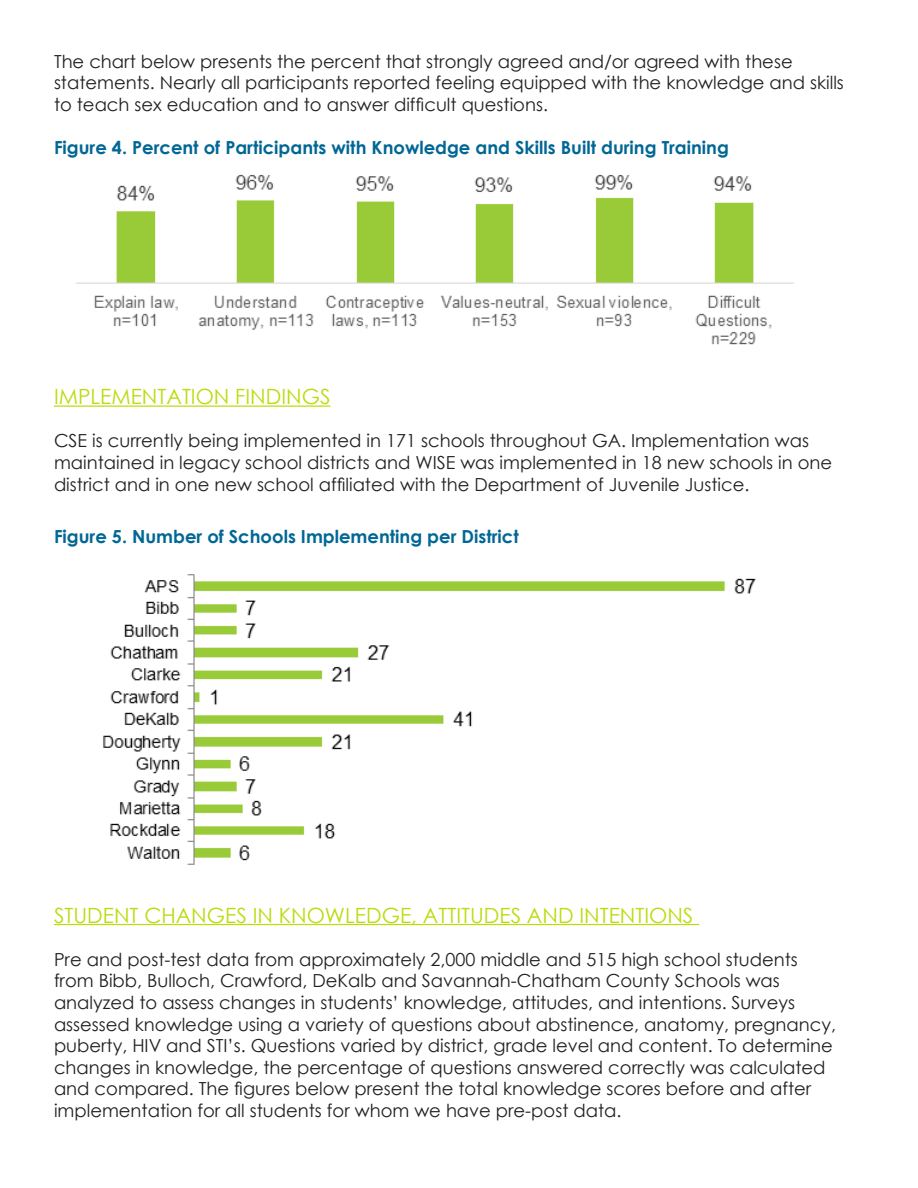
<style>
.page{position:relative;width:918px;height:1188px;background:#fff}
.page>*{position:absolute;margin:0;border:0;box-sizing:border-box;transform-origin:0 0}
.t1{font:21px "Century Gothic";color:#bbdb0c}
.t2{font:18px/21.6px "Century Gothic";color:#231f20}
.t3{font:700 18px "Century Gothic";color:#006795}
</style>
<div class="page">
<hr style="left:54px;top:406px;width:276px;height:1px;background:#bbdb0c">
<hr style="left:54px;top:924px;width:645px;height:1px;background:#bbdb0c">
<img style="left:76px;top:174px;width:718px;height:171px">
<img style="left:103px;top:574px;width:653px;height:291px">
<p class="t2" style="left:54px;top:50px;width:791px">The chart below presents the percent that strongly agreed and/or agreed with these statements. Nearly all participants reported feeling equipped with the knowledge and skills to teach sex education and to answer difficult questions.</p>
<p class="t3" style="left:54px;top:134px;width:676px">Figure 4. Percent of Participants with Knowledge and Skills Built during Training</p>
<p class="t1" style="left:54px;top:382px;width:278px">IMPLEMENTATION FINDINGS</p>
<p class="t2" style="left:54px;top:430px;width:780px">CSE is currently being implemented in 171 schools throughout GA. Implementation was maintained in legacy school districts and WISE was implemented in 18 new schools in one district and in one new school affiliated with the Department of Juvenile Justice.</p>
<p class="t3" style="left:54px;top:523px;width:466px">Figure 5. Number of Schools Implementing per District</p>
<p class="t1" style="left:54px;top:900px;width:641px">STUDENT CHANGES IN KNOWLEDGE, ATTITUDES AND INTENTIONS</p>
<p class="t2" style="left:54px;top:948px;width:784px">Pre and post-test data from approximately 2,000 middle and 515 high school students from Bibb, Bulloch, Crawford, DeKalb and Savannah-Chatham County Schools was analyzed to assess changes in students’ knowledge, attitudes, and intentions. Surveys assessed knowledge using a variety of questions about abstinence, anatomy, pregnancy, puberty, HIV and STI’s. Questions varied by district, grade level and content. To determine changes in knowledge, the percentage of questions answered correctly was calculated and compared. The figures below present the total knowledge scores before and after implementation for all students for whom we have pre-post data.</p>
</div>
